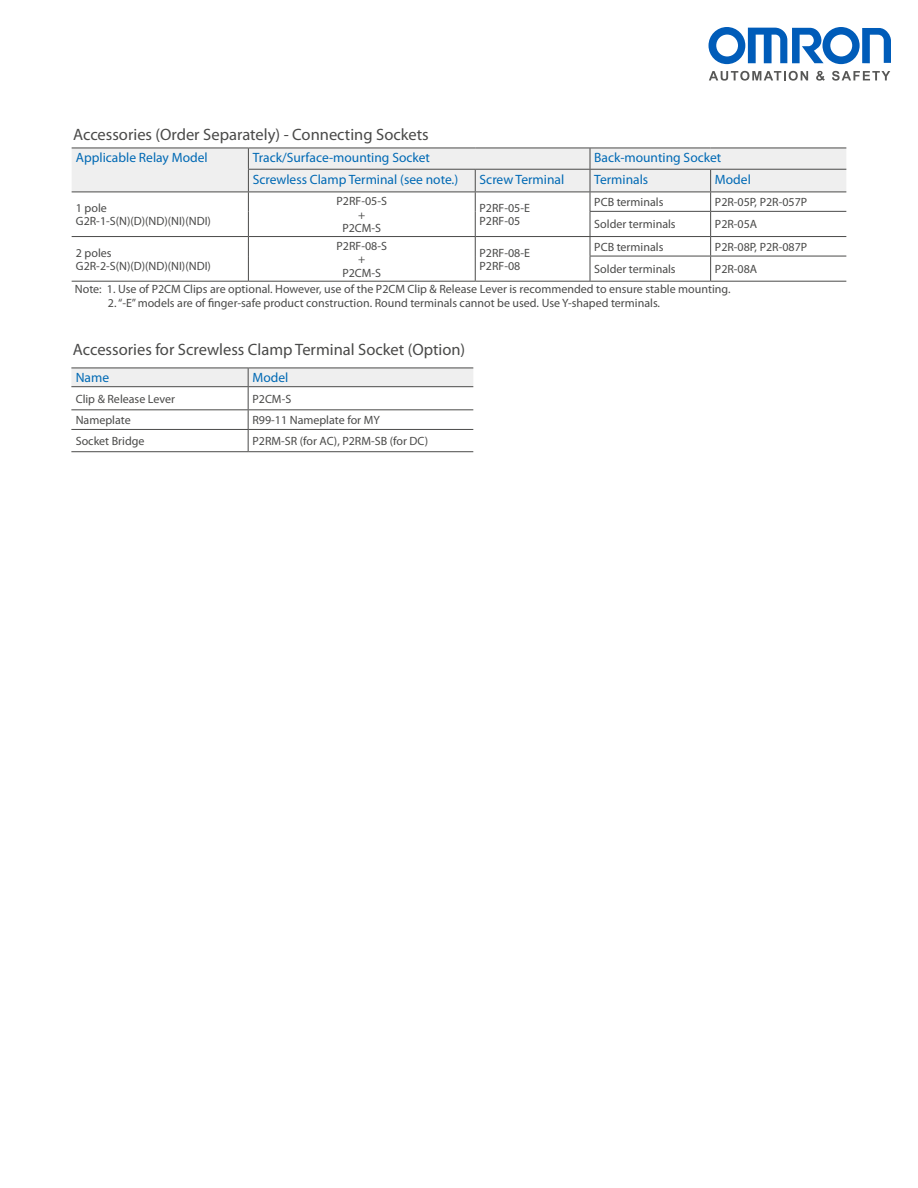
<style>
.page{position:relative;width:918px;height:1188px;background:#fff}
.page>*{position:absolute;margin:0;border:0;box-sizing:border-box;transform-origin:0 0}
.t1{font:16.5px "Myriad Pro";color:#4a4a49}
.t2{font:13.5px "Myriad Pro";color:#0069b4}
.t3{font:12px/13.5px "Myriad Pro";color:#4a4a49}
</style>
<div class="page">
<svg style="left:709px;top:27px;width:182px;height:37px"></svg>
<svg style="left:709px;top:71px;width:99px;height:10px"></svg>
<svg style="left:816px;top:71px;width:9px;height:10px"></svg>
<svg style="left:832px;top:71px;width:58px;height:10px"></svg>
<svg style="left:72px;top:148px;width:774px;height:133px"></svg>
<hr style="left:72px;top:281px;width:176px;height:1px;background:#4a4a49">
<hr style="left:248px;top:281px;width:227px;height:1px;background:#4a4a49">
<hr style="left:475px;top:281px;width:115px;height:1px;background:#4a4a49">
<hr style="left:590px;top:281px;width:121px;height:1px;background:#4a4a49">
<hr style="left:711px;top:281px;width:135px;height:1px;background:#4a4a49">
<svg style="left:71px;top:368px;width:402px;height:83px"></svg>
<hr style="left:71px;top:451px;width:177px;height:1px;background:#4a4a49">
<hr style="left:248px;top:451px;width:225px;height:1px;background:#4a4a49">
<h1 class="t1" style="left:73px;top:126px;width:357px">Accessories (Order Separately) - Connecting Sockets</h1>
<p class="t2" style="left:76px;top:151px;width:133px">Applicable Relay Model</p>
<p class="t2" style="left:253px;top:151px;width:179px">Track/Surface-mounting Socket</p>
<p class="t2" style="left:594px;top:151px;width:129px">Back-mounting Socket</p>
<p class="t2" style="left:253px;top:172px;width:207px">Screwless Clamp Terminal (see note.)</p>
<p class="t2" style="left:480px;top:172px;width:86px">Screw Terminal</p>
<p class="t2" style="left:594px;top:172px;width:55px">Terminals</p>
<p class="t2" style="left:715px;top:172px;width:37px">Model</p>
<p class="t3" style="left:76px;top:201px;width:137px">1 pole<br>G2R-1-S(N)(D)(ND)(NI)(NDI)</p>
<p class="t3" style="left:337px;top:195px;width:52px;text-align:center">P2RF-05-S +<br>P2CM-S</p>
<p class="t3" style="left:480px;top:201px;width:52px">P2RF-05-E<br>P2RF-05</p>
<p class="t3" style="left:594px;top:196px;width:71px">PCB terminals</p>
<p class="t3" style="left:715px;top:196px;width:94px">P2R-05P, P2R-057P</p>
<p class="t3" style="left:594px;top:218px;width:83px">Solder terminals</p>
<p class="t3" style="left:715px;top:218px;width:44px">P2R-05A</p>
<p class="t3" style="left:76px;top:246px;width:137px">2 poles<br>G2R-2-S(N)(D)(ND)(NI)(NDI)</p>
<p class="t3" style="left:337px;top:239px;width:52px;text-align:center">P2RF-08-S +<br>P2CM-S</p>
<p class="t3" style="left:480px;top:246px;width:52px">P2RF-08-E<br>P2RF-08</p>
<p class="t3" style="left:594px;top:240px;width:71px">PCB terminals</p>
<p class="t3" style="left:715px;top:240px;width:94px">P2R-08P, P2R-087P</p>
<p class="t3" style="left:594px;top:263px;width:83px">Solder terminals</p>
<p class="t3" style="left:75px;top:259px;width:684px;line-height:20.2px;text-indent:640px">P2R-08A<br>Note: 1. Use of P2CM Clips are optional. However, use of the P2CM Clip &amp; Release Lever is recommended to ensure stable mounting.</p>
<p class="t3" style="left:108px;top:296px;width:554px">2. “-E” models are of finger-safe product construction. Round terminals cannot be used. Use Y-shaped terminals.</p>
<h1 class="t1" style="left:73px;top:341px;width:394px">Accessories for Screwless Clamp Terminal Socket (Option)</h1>
<p class="t2" style="left:76px;top:370px;width:35px">Name</p>
<p class="t2" style="left:252px;top:370px;width:37px">Model</p>
<p class="t3" style="left:76px;top:392px;width:101px">Clip &amp; Release Lever</p>
<p class="t3" style="left:252px;top:392px;width:40px">P2CM-S</p>
<p class="t3" style="left:76px;top:414px;width:57px">Nameplate</p>
<p class="t3" style="left:252px;top:414px;width:129px">R99-11 Nameplate for MY</p>
<p class="t3" style="left:76px;top:435px;width:70px">Socket Bridge</p>
<p class="t3" style="left:252px;top:435px;width:177px">P2RM-SR (for AC), P2RM-SB (for DC)</p>
</div>
